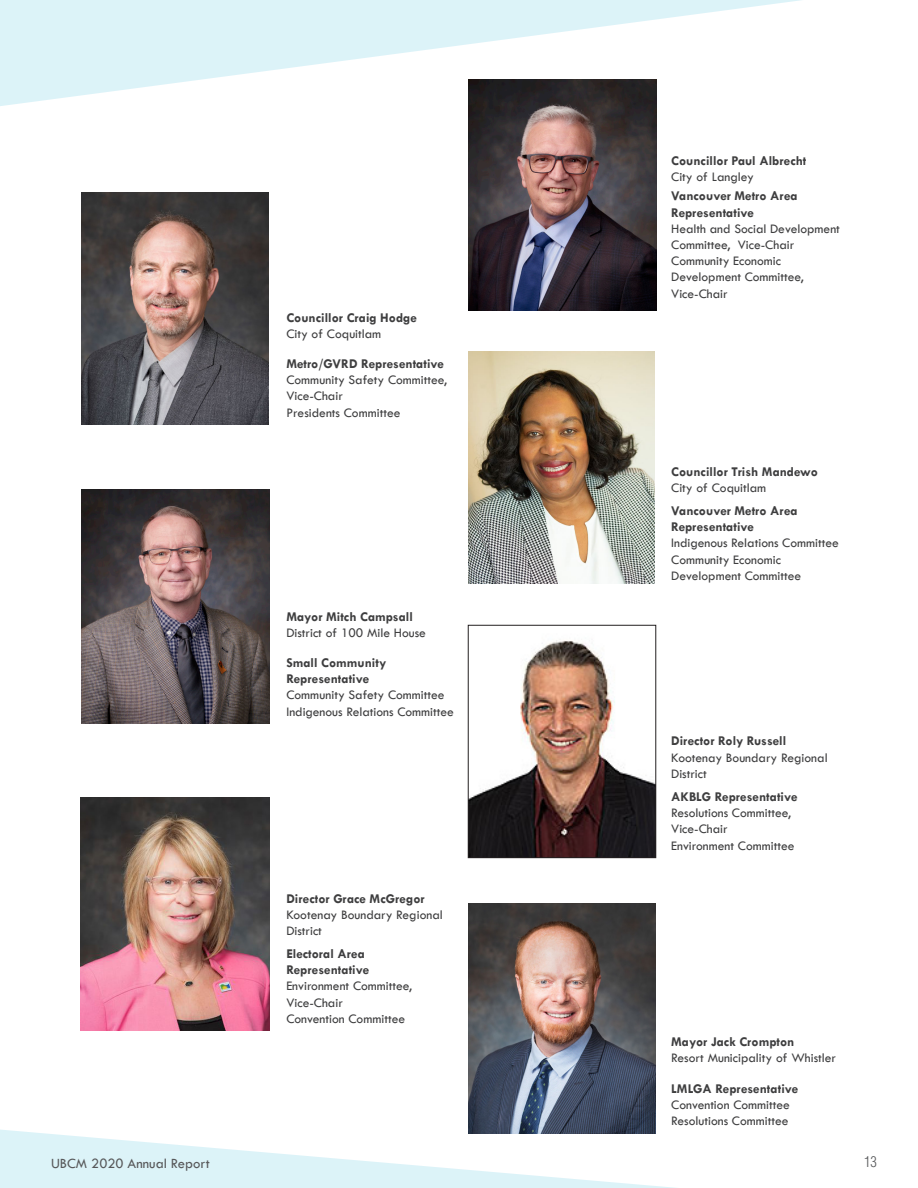
<style>
.page{position:relative;width:918px;height:1188px;background:#fff}
.page>*{position:absolute;margin:0;border:0;box-sizing:border-box;transform-origin:0 0}
.t1{font:14.7px "Tw Cen";color:#57585a}
.t2{font:300 condensed 14.7px "Helvetica LT Std";color:#57585a}
.Sub_Text_Grey_9pt{font:13.5px/16.2px "Tw Cen";color:#3e3e3f}
.Sub_Text_Grey_9pt-2{font:700 13.5px/16.2px "Tw Cen";color:#3e3e3f}
.Sub_text_bold_grey_9{font:700 13.5px "Tw Cen";color:#3e3e3f}
</style>
<div class="page">
<svg style="left:0;top:1067px;width:676px;height:121px"></svg>
<svg style="left:0;top:0;width:801px;height:202px"></svg>
<img style="left:81px;top:489px;width:189px;height:234px">
<img style="left:81px;top:192px;width:187px;height:232px">
<img style="left:81px;top:798px;width:189px;height:232px">
<img style="left:470px;top:640px;width:184px;height:216px">
<div style="left:468px;top:625px;width:188px;height:233px;border:1px solid #231f20"></div>
<img style="left:469px;top:79px;width:187px;height:231px">
<img style="left:469px;top:904px;width:186px;height:230px">
<img style="left:468px;top:352px;width:187px;height:232px">
<p class="Sub_text_bold_grey_9" style="left:286px;top:309px;width:132px">Councillor Craig Hodge</p>
<p class="Sub_Text_Grey_9pt" style="left:286px;top:326px;width:96px">City of Coquitlam</p>
<p class="Sub_Text_Grey_9pt-2" style="left:286px;top:355px;width:159px">Metro/GVRD Representative</p>
<p class="Sub_Text_Grey_9pt" style="left:286px;top:372px;width:162px">Community Safety Committee,<br>Vice-Chair</p>
<p class="Sub_Text_Grey_9pt" style="left:286px;top:404px;width:116px">Presidents Committee</p>
<p class="Sub_text_bold_grey_9" style="left:286px;top:609px;width:128px">Mayor Mitch Campsall</p>
<p class="Sub_Text_Grey_9pt" style="left:286px;top:625px;width:141px">District of 100 Mile House</p>
<p class="Sub_Text_Grey_9pt-2" style="left:286px;top:654px;width:101px">Small Community<br>Representative</p>
<p class="Sub_Text_Grey_9pt" style="left:286px;top:687px;width:160px">Community Safety Committee</p>
<p class="Sub_Text_Grey_9pt" style="left:286px;top:703px;width:169px">Indigenous Relations Committee</p>
<p class="Sub_text_bold_grey_9" style="left:286px;top:891px;width:140px">Director Grace McGregor</p>
<p class="Sub_Text_Grey_9pt" style="left:286px;top:907px;width:158px">Kootenay Boundary Regional<br>District</p>
<p class="Sub_Text_Grey_9pt-2" style="left:286px;top:945px;width:84px">Electoral Area<br>Representative</p>
<p class="Sub_Text_Grey_9pt" style="left:286px;top:978px;width:127px">Environment Committee,<br>Vice-Chair</p>
<p class="Sub_Text_Grey_9pt" style="left:286px;top:1010px;width:120px">Convention Committee</p>
<p class="Sub_text_bold_grey_9" style="left:671px;top:153px;width:137px">Councillor Paul Albrecht</p>
<p class="Sub_Text_Grey_9pt" style="left:671px;top:169px;width:84px">City of Langley</p>
<p class="Sub_Text_Grey_9pt-2" style="left:671px;top:188px;width:128px">Vancouver Metro Area<br>Representative</p>
<p class="Sub_Text_Grey_9pt" style="left:671px;top:220px;width:170px">Health and Social Development<br>Committee, Vice-Chair</p>
<p class="Sub_Text_Grey_9pt" style="left:671px;top:253px;width:134px">Community Economic<br>Development Committee,<br>Vice-Chair</p>
<p class="Sub_text_bold_grey_9" style="left:671px;top:464px;width:148px">Councillor Trish Mandewo</p>
<p class="Sub_Text_Grey_9pt" style="left:671px;top:480px;width:96px">City of Coquitlam</p>
<p class="Sub_Text_Grey_9pt-2" style="left:671px;top:502px;width:128px">Vancouver Metro Area<br>Representative</p>
<p class="Sub_Text_Grey_9pt" style="left:671px;top:535px;width:169px">Indigenous Relations Committee</p>
<p class="Sub_Text_Grey_9pt" style="left:671px;top:551px;width:132px">Community Economic<br>Development Committee</p>
<p class="Sub_text_bold_grey_9" style="left:671px;top:733px;width:117px">Director Roly Russell</p>
<p class="Sub_Text_Grey_9pt" style="left:671px;top:749px;width:158px">Kootenay Boundary Regional<br>District</p>
<p class="Sub_Text_Grey_9pt-2" style="left:671px;top:788px;width:128px">AKBLG Representative</p>
<p class="Sub_Text_Grey_9pt" style="left:671px;top:805px;width:121px">Resolutions Committee,<br>Vice-Chair</p>
<p class="Sub_Text_Grey_9pt" style="left:671px;top:837px;width:125px">Environment Committee</p>
<p class="Sub_text_bold_grey_9" style="left:671px;top:1034px;width:125px">Mayor Jack Crompton</p>
<p class="Sub_Text_Grey_9pt" style="left:671px;top:1050px;width:166px">Resort Municipality of Whistler</p>
<p class="Sub_Text_Grey_9pt-2" style="left:671px;top:1080px;width:129px">LMLGA Representative</p>
<p class="Sub_Text_Grey_9pt" style="left:671px;top:1097px;width:120px">Convention Committee</p>
<p class="Sub_Text_Grey_9pt" style="left:671px;top:1113px;width:119px">Resolutions Committee</p>
<p class="t1" style="left:51px;top:1155px;width:160px">UBCM 2020 Annual Report</p>
<p class="t2" style="left:864px;top:1153px;width:14px">13</p>
</div>
